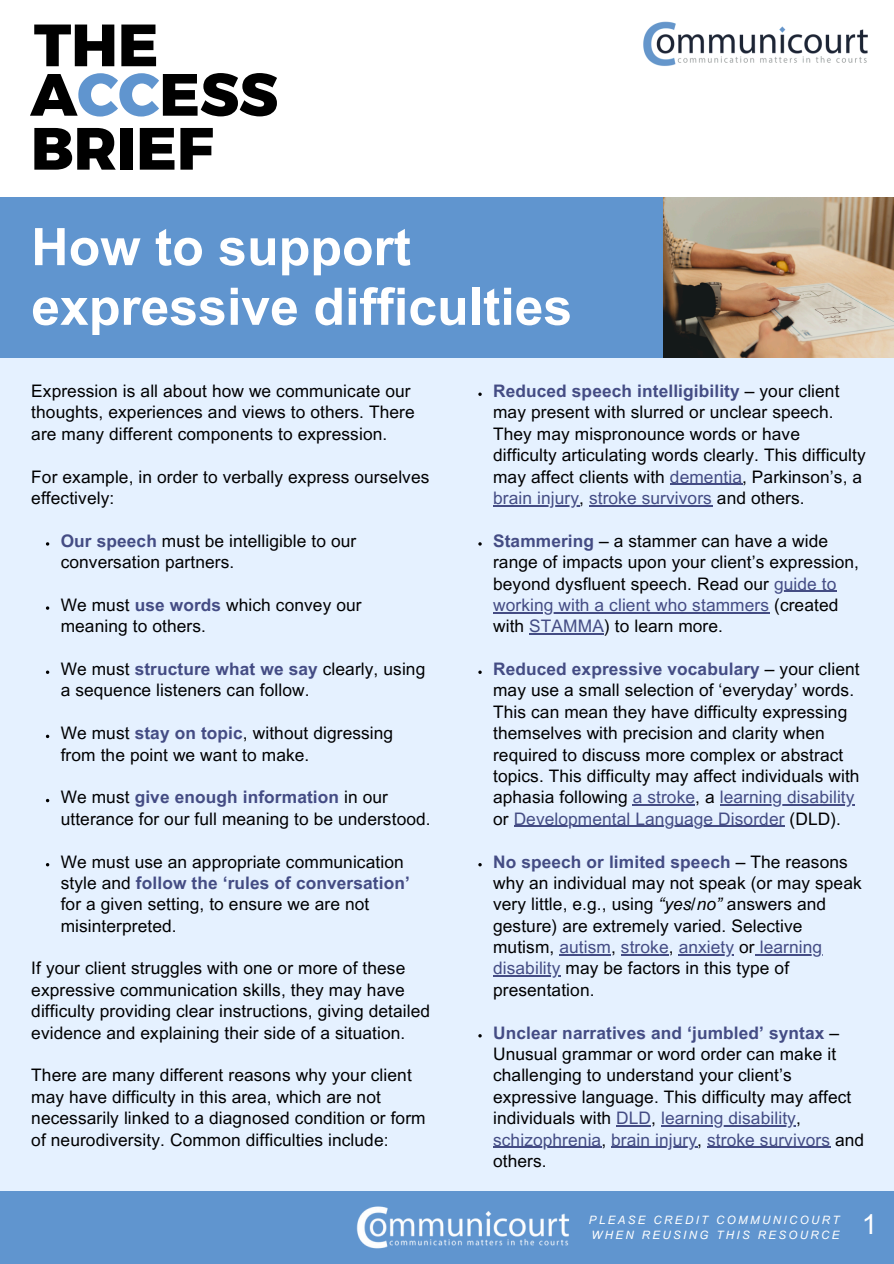
<style>
.page{position:relative;width:894px;height:1264px;background:#fff}
.page>*{position:absolute;margin:0;border:0;box-sizing:border-box;transform-origin:0 0}
.t1{font:700 59.4px "Kief Montaser Extra";color:#000}
.t2{font:700 51.75px/59.7px "Arial MT Pro";color:#fff}
.t3{font:27.75px "Arial MT Pro";color:#fff}
.t4{font:17.25px/21.3px "Arial MT Pro";letter-spacing:.005em;color:#000}
.t5{font:17.25px/21.3px "Arial MT Pro";letter-spacing:.005em;color:#444c84}
.t6{font:italic 11.55px/15.3px "Arial MT Pro";letter-spacing:.205em;color:#fff}
.s1{color:#6095cf}
.s2{font-weight:700;color:#444c84}
.s3{color:#444c84}
.s4{color:#000}
.s5{font-style:italic}
</style>
<div class="page">
<div style="left:0;top:0;width:893px;height:1263px;background:#e5f1ff"></div>
<div style="left:0;top:0;width:893px;height:234px;background:#fff"></div>
<div style="left:0;top:198px;width:893px;height:160px;background:#6095cf"></div>
<img style="left:643px;top:21px;width:225px;height:45px">
<div style="left:0;top:1191px;width:893px;height:72px;background:#6095cf"></div>
<img style="left:356px;top:1206px;width:214px;height:43px">
<img style="left:663px;top:198px;width:229px;height:159px">
<svg style="left:46px;top:670px;width:3px;height:4px"></svg>
<hr style="left:669px;top:483px;width:72px;height:2px;background:#444c84">
<hr style="left:493px;top:505px;width:86px;height:1px;background:#444c84">
<hr style="left:589px;top:505px;width:122px;height:1px;background:#444c84">
<hr style="left:773px;top:590px;width:63px;height:1px;background:#444c84">
<hr style="left:493px;top:612px;width:276px;height:1px;background:#444c84">
<hr style="left:529px;top:633px;width:75px;height:1px;background:#444c84">
<hr style="left:632px;top:804px;width:63px;height:1px;background:#444c84">
<hr style="left:719px;top:804px;width:135px;height:1px;background:#444c84">
<hr style="left:513px;top:825px;width:271px;height:2px;background:#444c84">
<hr style="left:559px;top:954px;width:52px;height:1px;background:#444c84">
<hr style="left:620px;top:954px;width:48px;height:1px;background:#444c84">
<hr style="left:678px;top:954px;width:56px;height:1px;background:#444c84">
<hr style="left:754px;top:954px;width:68px;height:1px;background:#444c84">
<hr style="left:493px;top:975px;width:67px;height:1px;background:#444c84">
<hr style="left:616px;top:1125px;width:35px;height:1px;background:#444c84">
<hr style="left:661px;top:1125px;width:134px;height:1px;background:#444c84">
<hr style="left:493px;top:1146px;width:108px;height:1px;background:#444c84">
<hr style="left:611px;top:1146px;width:86px;height:1px;background:#444c84">
<hr style="left:707px;top:1146px;width:122px;height:1px;background:#444c84">
<h3 class="t1" style="left:34px;top:9px;width:126px">THE</h3>
<p class="t1" style="left:30px;top:58px;width:249px">A<span class="s1">CC</span>ESS</p>
<h2 class="t1" style="left:31px;top:112px;width:184px">BRIEF</h2>
<p class="t2" style="left:31px;top:223px;width:542px">How to support expressive difficulties</p>
<h3 class="t4" style="left:31px;top:382px;width:385px">Expression is all about how we communicate our thoughts, experiences and views to others. There are many different components to expression.</h3>
<p class="t4" style="left:31px;top:468px;width:399px">For example, in order to verbally express ourselves effectively:</p>
<p class="t4" style="left:61px;top:532px;width:297px"><span class="s2">Our speech</span> must be intelligible to our conversation partners.</p>
<p class="t4" style="left:61px;top:596px;width:302px">We must <span class="s2">use words</span> which convey our meaning to others.</p>
<p class="t4" style="left:61px;top:660px;width:366px">We must <span class="s2">structure what we say</span> clearly, using a sequence listeners can follow.</p>
<p class="t4" style="left:61px;top:724px;width:334px">We must <span class="s2">stay on topic</span>, without digressing from the point we want to make.</p>
<p class="t4" style="left:61px;top:788px;width:371px">We must <span class="s2">give enough information</span> in our utterance for our full meaning to be understood.</p>
<h3 class="t4" style="left:61px;top:853px;width:350px">We must use an appropriate communication style and <span class="s2">follow the ‘rules of conversation’ </span>for a given setting, to ensure we are not misinterpreted.</h3>
<h3 class="t4" style="left:31px;top:959px;width:400px">If your client struggles with one or more of these expressive communication skills, they may have difficulty providing clear instructions, giving detailed evidence and explaining their side of a situation.</h3>
<p class="t4" style="left:31px;top:1066px;width:396px">There are many different reasons why your client may have difficulty in this area, which are not necessarily linked to a diagnosed condition or form of neurodiversity. Common difficulties include:</p>
<p class="t4" style="left:493px;top:382px;width:374px"><span class="s2">Reduced speech intelligibility</span> – your client may present with slurred or unclear speech.<br>They may mispronounce words or have difficulty articulating words clearly. This difficulty may affect clients with <span class="s3">dementia</span>, Parkinson’s, a</p>
<p class="t5" style="left:493px;top:489px;width:313px">brain injury<span class="s4">,</span> stroke survivors <span class="s4">and others.</span></p>
<p class="t4" style="left:493px;top:532px;width:367px"><span class="s2">Stammering</span> – a stammer can have a wide range of impacts upon your client’s expression, beyond dysfluent speech. Read our <span class="s3">guide to</span></p>
<p class="t5" style="left:493px;top:596px;width:347px">working with a client who stammers <span class="s4">(created with</span> STAMMA<span class="s4">) to learn more.</span></p>
<p class="t4" style="left:493px;top:660px;width:368px"><span class="s2">Reduced expressive vocabulary</span> – your client may use a small selection of ‘everyday’ words.<br>This can mean they have difficulty expressing themselves with precision and clarity when required to discuss more complex or abstract</p>
<p class="t4" style="left:493px;top:767px;width:368px">topics. This difficulty may affect individuals with aphasia following <span class="s3">a stroke</span>, a <span class="s3">learning disability</span></p>
<p class="t5" style="left:493px;top:810px;width:349px"><span class="s4">or</span> Developmental Language Disorder <span class="s4">(DLD).</span></p>
<p class="t4" style="left:493px;top:853px;width:370px"><span class="s2">No speech or limited speech</span> – The reasons why an individual may not speak (or may speak very little, e.g., using <span class="s5">“yes/no”</span> answers and gesture) are extremely varied. Selective mutism, <span class="s3">autism</span>, <span class="s3">stroke</span>, <span class="s3">anxiety</span> or <span class="s3">learning disability</span> may be factors in this type of presentation.</p>
<p class="t4" style="left:493px;top:1024px;width:372px"><span class="s2">Unclear narratives and ‘jumbled’ syntax</span> – Unusual grammar or word order can make it challenging to understand your client’s expressive language. This difficulty may affect individuals with <span class="s3">DLD</span>, <span class="s3">learning disability</span>, <span class="s3">schizophrenia</span>, <span class="s3">brain injury</span>, <span class="s3">stroke survivors</span> and others.</p>
<p class="t6" style="left:588px;top:1213px;width:252px">PLEASE CREDIT COMMUNICOURT<br>WHEN REUSING THIS RESOURCE</p>
<h3 class="t3" style="left:861px;top:1214px;width:17px">1</h3>
</div>
